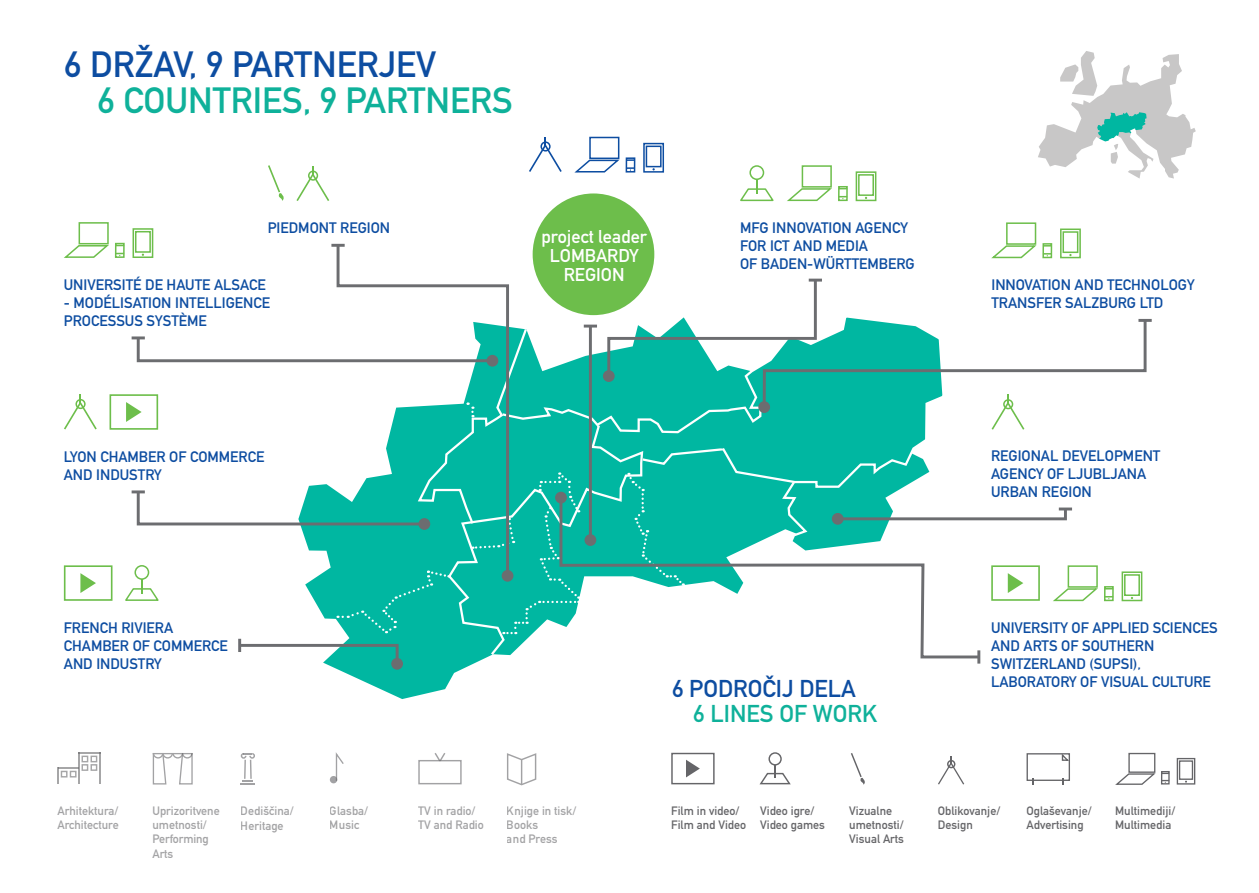
<style>
.page{position:relative;width:1259px;height:893px;background:#fff}
.page>*{position:absolute;margin:0;border:0;box-sizing:border-box;transform-origin:0 0}
.titolone{font:36px "DIN Mittelschrift Std";color:#0fb19a}
.titolone-2{font:36px "DIN Mittelschrift Std";color:#0d4da1}
.titolone-3{font:24px "DIN Mittelschrift LTCE";color:#0d4da1}
.titolone-4{font:24px "DIN Mittelschrift Std";color:#0fb19a}
.t1{font:18.3px "DIN Mittelschrift Std";color:#fff}
.mappa{font:15px/18px "DIN Mittelschrift Std";color:#0d4da1}
.infografica{font:12px/14.4px "DIN Mittelschrift Std";color:#656568}
.t2{font:12px/14.4px "DIN Mittelschrift LTCE";color:#656568}
</style>
<div class="page">
<svg style="left:332px;top:324px;width:568px;height:375px"></svg>
<svg style="left:627px;top:489px;width:57px;height:6px"></svg>
<svg style="left:391px;top:658px;width:12px;height:12px"></svg>
<svg style="left:335px;top:243px;width:175px;height:82px"></svg>
<hr style="left:331px;top:244px;width:14px;height:3px;background:#6c6d70">
<div style="left:532px;top:193px;width:122px;height:122px;background:#6dbe4b;border-radius:50%"></div>
<svg style="left:268px;top:165px;width:16px;height:36px"></svg>
<svg style="left:296px;top:166px;width:33px;height:35px"></svg>
<div style="left:308px;top:171px;width:10px;height:10px;border:2px solid #6dbe4b;border-radius:50%"></div>
<div style="left:109px;top:394px;width:49px;height:36px;border:2px solid #6dbe4b"></div>
<svg style="left:64px;top:394px;width:33px;height:35px"></svg>
<div style="left:75px;top:399px;width:11px;height:10px;border:2px solid #6dbe4b;border-radius:50%"></div>
<svg style="left:80px;top:573px;width:16px;height:20px"></svg>
<div style="left:64px;top:565px;width:48px;height:36px;border:2px solid #6dbe4b"></div>
<div style="left:330px;top:776px;width:7px;height:7px;background:#a2a2a4;border-radius:50%"></div>
<svg style="left:335px;top:752px;width:9px;height:30px"></svg>
<svg style="left:152px;top:753px;width:41px;height:32px"></svg>
<svg style="left:240px;top:753px;width:15px;height:31px"></svg>
<svg style="left:507px;top:753px;width:30px;height:33px"></svg>
<svg style="left:434px;top:753px;width:11px;height:8px"></svg>
<svg style="left:82px;top:756px;width:15px;height:6px"></svg>
<hr style="left:78px;top:752px;width:2px;height:32px;background:#656568">
<svg style="left:57px;top:768px;width:22px;height:16px"></svg>
<hr style="left:78px;top:752px;width:23px;height:2px;background:#656568">
<hr style="left:99px;top:752px;width:2px;height:32px;background:#656568">
<svg style="left:529px;top:137px;width:33px;height:35px"></svg>
<div style="left:540px;top:141px;width:10px;height:11px;border:2px solid #0d4da1;border-radius:50%"></div>
<div style="left:643px;top:143px;width:21px;height:30px;border:2px solid #0d4da1"></div>
<div style="left:645px;top:146px;width:16px;height:21px;border:2px solid #0d4da1"></div>
<div style="left:589px;top:137px;width:30px;height:22px;border:2px solid #0d4da1"></div>
<svg style="left:574px;top:158px;width:61px;height:15px"></svg>
<div style="left:132px;top:228px;width:21px;height:30px;border:2px solid #6dbe4b"></div>
<div style="left:135px;top:231px;width:16px;height:22px;border:2px solid #6dbe4b"></div>
<div style="left:79px;top:222px;width:30px;height:22px;border:2px solid #6dbe4b"></div>
<div style="left:115px;top:243px;width:10px;height:15px;border:2px solid #6dbe4b"></div>
<svg style="left:64px;top:244px;width:60px;height:14px"></svg>
<svg style="left:123px;top:325px;width:474px;height:342px"></svg>
<svg style="left:780px;top:489px;width:29px;height:6px"></svg>
<svg style="left:594px;top:314px;width:336px;height:175px;fill:#00b7a1"></svg>
<svg style="left:603px;top:370px;width:11px;height:12px"></svg>
<svg style="left:981px;top:510px;width:87px;height:11px"></svg>
<hr style="left:1058px;top:507px;width:14px;height:3px;background:#6c6d70">
<svg style="left:558px;top:495px;width:423px;height:165px"></svg>
<hr style="left:977px;top:650px;width:3px;height:14px;background:#6c6d70">
<div style="left:555px;top:492px;width:12px;height:11px;background:#6c6d70;border-radius:50%"></div>
<svg style="left:938px;top:756px;width:26px;height:28px"></svg>
<div style="left:947px;top:760px;width:8px;height:8px;border:1px solid #656568;border-radius:50%"></div>
<div style="left:1026px;top:753px;width:44px;height:28px;border:1px solid #656568"></div>
<svg style="left:1032px;top:778px;width:2px;height:6px"></svg>
<svg style="left:1061px;top:753px;width:8px;height:9px"></svg>
<svg style="left:1038px;top:51px;width:157px;height:128px"></svg>
<svg style="left:686px;top:760px;width:14px;height:17px"></svg>
<div style="left:671px;top:753px;width:43px;height:31px;border:1px solid #656568"></div>
<div style="left:768px;top:752px;width:14px;height:13px;border:1px solid #656568;border-radius:50%"></div>
<svg style="left:759px;top:765px;width:32px;height:20px"></svg>
<div style="left:749px;top:165px;width:15px;height:15px;border:2px solid #6dbe4b;border-radius:50%"></div>
<svg style="left:740px;top:179px;width:34px;height:23px"></svg>
<svg style="left:1007px;top:573px;width:16px;height:20px"></svg>
<div style="left:991px;top:565px;width:49px;height:36px;border:2px solid #6dbe4b"></div>
<div style="left:1176px;top:758px;width:19px;height:27px;border:1px solid #656568"></div>
<div style="left:1179px;top:760px;width:14px;height:20px;border:1px solid #656568"></div>
<div style="left:1128px;top:753px;width:27px;height:20px;border:1px solid #656568"></div>
<div style="left:1161px;top:771px;width:8px;height:13px;border:1px solid #656568"></div>
<svg style="left:1115px;top:772px;width:54px;height:13px"></svg>
<div style="left:855px;top:171px;width:21px;height:30px;border:2px solid #6dbe4b"></div>
<div style="left:858px;top:174px;width:16px;height:22px;border:2px solid #6dbe4b"></div>
<div style="left:801px;top:165px;width:31px;height:23px;border:2px solid #6dbe4b"></div>
<div style="left:838px;top:186px;width:10px;height:15px;border:2px solid #6dbe4b"></div>
<svg style="left:787px;top:187px;width:60px;height:15px"></svg>
<div style="left:1060px;top:229px;width:21px;height:29px;border:2px solid #6dbe4b"></div>
<div style="left:1062px;top:231px;width:16px;height:22px;border:2px solid #6dbe4b"></div>
<div style="left:1006px;top:222px;width:30px;height:23px;border:2px solid #6dbe4b"></div>
<div style="left:1042px;top:243px;width:10px;height:15px;border:2px solid #6dbe4b"></div>
<svg style="left:991px;top:244px;width:60px;height:15px"></svg>
<svg style="left:606px;top:277px;width:545px;height:153px"></svg>
<div style="left:1003px;top:399px;width:10px;height:10px;border:2px solid #6dbe4b;border-radius:50%"></div>
<div style="left:1121px;top:571px;width:21px;height:30px;border:2px solid #6dbe4b"></div>
<div style="left:1124px;top:574px;width:16px;height:22px;border:2px solid #6dbe4b"></div>
<div style="left:1067px;top:565px;width:30px;height:23px;border:2px solid #6dbe4b"></div>
<div style="left:1104px;top:586px;width:9px;height:15px;border:2px solid #6dbe4b"></div>
<svg style="left:1053px;top:587px;width:60px;height:15px"></svg>
<svg style="left:851px;top:753px;width:14px;height:32px"></svg>
<p class="titolone-2" style="left:64px;top:43px;width:373px">6 DRŽAV, 9 PARTNERJEV</p>
<p class="titolone" style="left:98px;top:79px;width:417px">6 COUNTRIES, 9 PARTNERS</p>
<p class="mappa" style="left:268px;top:219px;width:124px">PIEDMONT REGION</p>
<p class="mappa" style="left:64px;top:276px;width:203px">UNIVERSITÉ DE HAUTE ALSACE</p>
<p class="mappa" style="left:64px;top:294px;width:208px">- MODÉLISATION INTELLIGENCE<br>PROCESSUS SYSTÈME</p>
<p class="t1" style="left:541px;top:225px;width:107px">project leader</p>
<p class="t1" style="left:550px;top:245px;width:90px">LOMBARDY</p>
<p class="t1" style="left:564px;top:264px;width:62px">REGION</p>
<p class="mappa" style="left:64px;top:448px;width:202px">LYON CHAMBER OF COMMERCE</p>
<p class="mappa" style="left:64px;top:466px;width:99px">AND INDUSTRY</p>
<p class="mappa" style="left:740px;top:219px;width:169px">MFG INNOVATION AGENCY</p>
<p class="mappa" style="left:740px;top:237px;width:129px">FOR ICT AND MEDIA</p>
<p class="mappa" style="left:740px;top:255px;width:176px">OF BADEN-WÜRTTEMBERG</p>
<p class="mappa" style="left:991px;top:276px;width:205px">INNOVATION AND TECHNOLOGY<br>TRANSFER SALZBURG LTD</p>
<p class="mappa" style="left:991px;top:447px;width:171px">REGIONAL DEVELOPMENT</p>
<p class="mappa" style="left:991px;top:465px;width:157px">AGENCY OF LJUBLJANA</p>
<p class="mappa" style="left:991px;top:483px;width:102px">URBAN REGION</p>
<p class="mappa" style="left:64px;top:619px;width:111px">FRENCH RIVIERA</p>
<p class="mappa" style="left:64px;top:637px;width:166px">CHAMBER OF COMMERCE</p>
<p class="mappa" style="left:64px;top:655px;width:99px">AND INDUSTRY</p>
<p class="infografica" style="left:57px;top:803px;width:63px">Arhitektura/<br>Architecture</p>
<p class="infografica" style="left:152px;top:803px;width:69px">Uprizoritvene umetnosti/<br>Performing<br>Arts</p>
<p class="t2" style="left:241px;top:804px;width:55px">Dediščina/<br>Heritage</p>
<p class="infografica" style="left:330px;top:803px;width:40px">Glasba/<br>Music</p>
<p class="infografica" style="left:418px;top:803px;width:67px">TV in radio/<br>TV and Radio</p>
<p class="infografica" style="left:507px;top:803px;width:71px">Knjige in tisk/<br>Books<br>and Press</p>
<p class="titolone-3" style="left:672px;top:675px;width:185px">6 PODROČIJ DELA</p>
<p class="titolone-4" style="left:693px;top:699px;width:185px">6 LINES OF WORK</p>
<p class="mappa" style="left:991px;top:619px;width:228px">UNIVERSITY OF APPLIED SCIENCES<br>AND ARTS OF SOUTHERN</p>
<p class="mappa" style="left:991px;top:655px;width:151px">SWITZERLAND (SUPSI),</p>
<p class="mappa" style="left:991px;top:673px;width:221px">LABORATORY OF VISUAL CULTURE</p>
<p class="infografica" style="left:671px;top:803px;width:70px">Film in video/</p>
<p class="infografica" style="left:671px;top:818px;width:76px">Film and Video</p>
<p class="infografica" style="left:760px;top:803px;width:66px">Video igre/<br>Video games</p>
<p class="infografica" style="left:938px;top:803px;width:64px">Oblikovanje/<br>Design</p>
<p class="infografica" style="left:1026px;top:803px;width:67px">Oglaševanje/</p>
<p class="infografica" style="left:849px;top:803px;width:56px">Vizualne umetnosti/</p>
<p class="infografica" style="left:849px;top:832px;width:56px">Visual Arts</p>
<p class="infografica" style="left:1026px;top:818px;width:58px">Advertising</p>
<p class="infografica" style="left:1115px;top:803px;width:62px">Multimediji/<br>Multimedia</p>
</div>
